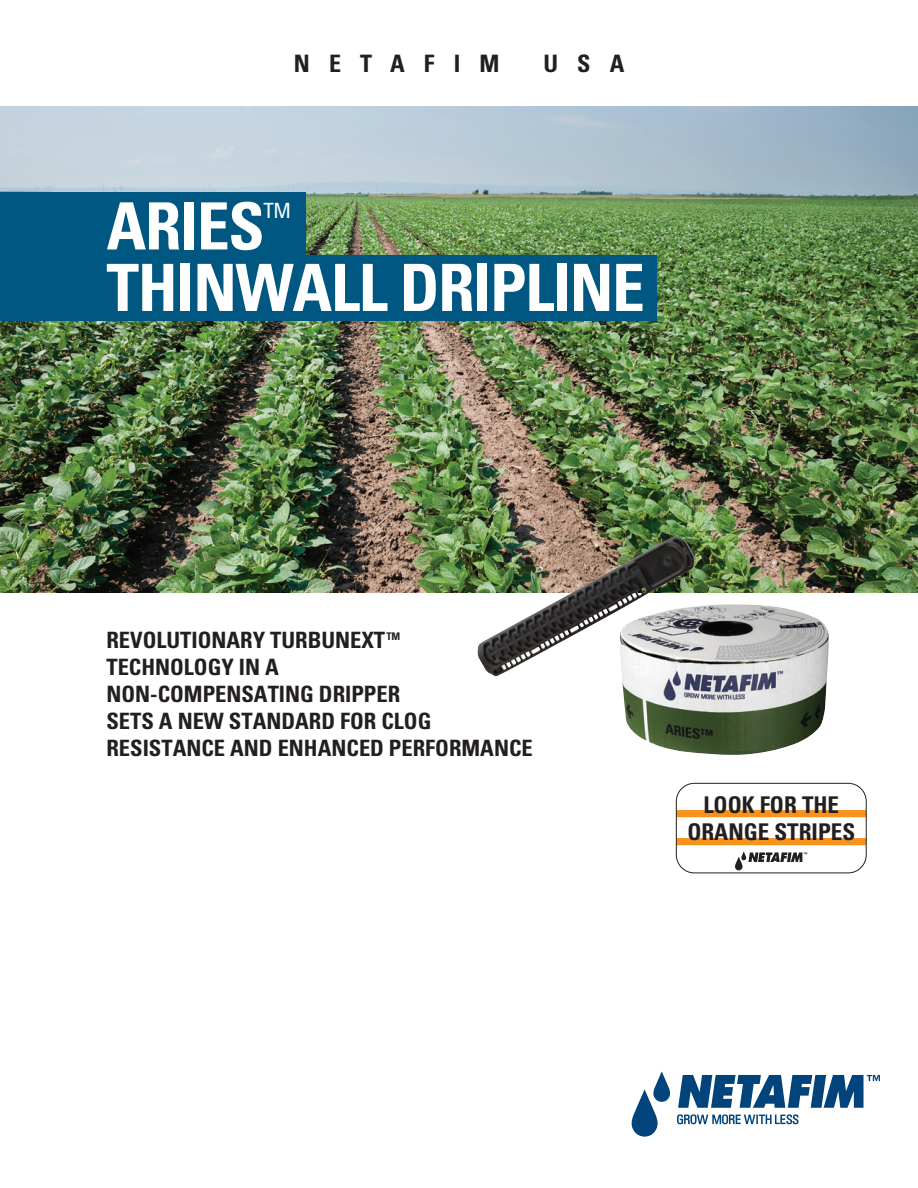
<style>
.page{position:relative;width:918px;height:1188px;background:#fff}
.page>*{position:absolute;margin:0;border:0;box-sizing:border-box;transform-origin:0 0}
.t1{font:700 condensed 65.25px "Univers LT Std";letter-spacing:-.02em;color:#fff}
.t2{font:700 condensed 24px "Univers LT Std";letter-spacing:.8em;color:#231f20}
.t3{font:700 condensed 23.1px/26.8px "Univers LT Std";color:#231f20;text-align:center}
.t4{font:700 condensed 22.5px/27px "Univers LT Std";color:#231f20}
.t5{font:condensed 21px "Univers LT Std";color:#fff}
</style>
<div class="page">
<img style="left:622px;top:604px;width:207px;height:151px">
<img style="left:0;top:107px;width:918px;height:486px">
<div style="left:0;top:192px;width:306px;height:70px;background:#005882"></div>
<div style="left:0;top:255px;width:656px;height:66px;background:#005882"></div>
<img style="left:477px;top:536px;width:218px;height:141px">
<svg style="left:678px;top:1075px;width:202px;height:33px"></svg>
<svg style="left:632px;top:1071px;width:39px;height:66px"></svg>
<svg style="left:677px;top:1114px;width:122px;height:10px"></svg>
<div style="left:676px;top:810px;width:190px;height:7px;background:#f7931d"></div>
<div style="left:676px;top:838px;width:190px;height:7px;background:#f7931d"></div>
<svg style="left:735px;top:851px;width:72px;height:19px"></svg>
<div style="left:676px;top:783px;width:190px;height:90px;border:1px solid #231f20;border-radius:18px"></div>
<p class="t2" style="left:294px;top:49px;width:207px">NETAFIM</p>
<p class="t2" style="left:543px;top:49px;width:83px">USA</p>
<p class="t1" style="left:106px;top:186px;width:160px">ARIES</p>
<p class="t5" style="left:263px;top:197px;width:29px">TM</p>
<p class="t1" style="left:106px;top:248px;width:540px">THINWALL DRIPLINE</p>
<p class="t4" style="left:106px;top:626px;width:428px">REVOLUTIONARY TURBUNEXT<sup>TM<br></sup>TECHNOLOGY IN A<br>NON-COMPENSATING DRIPPER<br>SETS A NEW STANDARD FOR CLOG<br>RESISTANCE AND ENHANCED PERFORMANCE</p>
<p class="t3" style="left:687px;top:792px;width:169px">LOOK FOR THE<br>ORANGE STRIPES</p>
</div>
